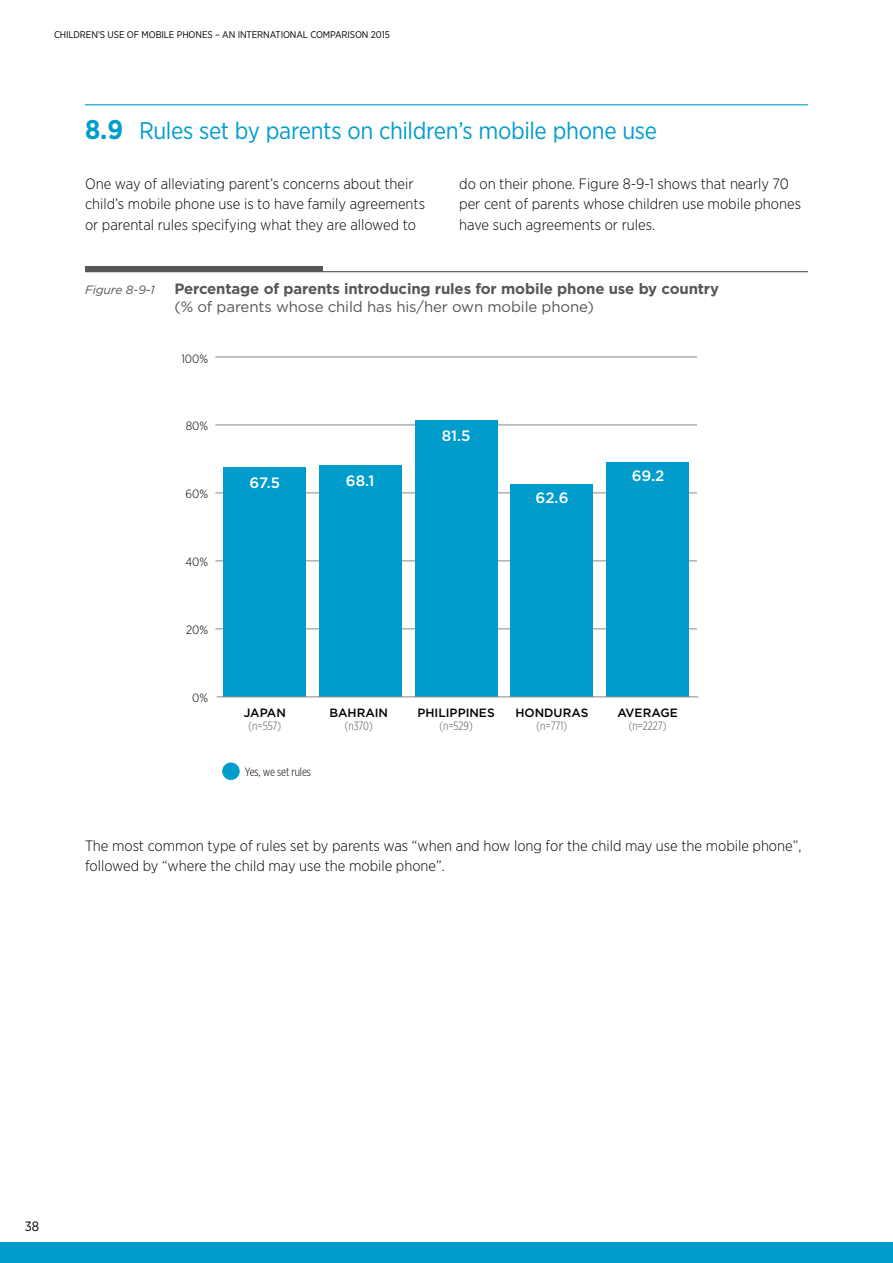
<style>
.page{position:relative;width:893px;height:1263px;background:#fff}
.page>*{position:absolute;margin:0;border:0;box-sizing:border-box;transform-origin:0 0}
.t1{font:24px "Gotham Narrow";letter-spacing:-.015em;color:#009dcc}
.t2{font:300 15px/20.2px "Gotham Narrow";color:#000}
.t3{font:700 15px "Gotham";letter-spacing:-.01em;color:#575756}
.t4{font:15px "Gotham";letter-spacing:-.01em;color:#575756}
.t5{font:500 15px "Gotham";color:#fff}
.t6{font:13.5px "Gotham Narrow";color:#000}
.t7{font:500 12px "Gotham";color:#000}
.t8{font:300 12px "Gotham X Narrow";letter-spacing:-.005em;color:#575756}
.t9{font:300 12px "Gotham Narrow";color:#000}
.t10{font:300 12px "Gotham X Narrow";letter-spacing:-.01em;color:#000}
.t11{font:italic 12px "Gotham";letter-spacing:-.01em;color:#575756}
.t12{font:9.75px "Gotham Narrow";letter-spacing:-.01em;color:#000}
.s1{font-weight:700;font-size:27px}
</style>
<div class="page">
<div style="left:0;top:1242px;width:893px;height:21px;background:#009dcc"></div>
<hr style="left:85px;top:104px;width:723px;height:1px;background:#009dcc">
<hr style="left:85px;top:271px;width:723px;height:1px;background:#575756">
<div style="left:85px;top:266px;width:238px;height:5px;background:#575756"></div>
<hr style="left:215px;top:628px;width:482px;height:1px;background:#878787">
<hr style="left:215px;top:560px;width:482px;height:1px;background:#878787">
<hr style="left:215px;top:492px;width:482px;height:1px;background:#878787">
<hr style="left:215px;top:425px;width:482px;height:1px;background:#878787">
<hr style="left:215px;top:357px;width:482px;height:1px;background:#878787">
<div style="left:224px;top:468px;width:82px;height:229px;background:#009dcc"></div>
<div style="left:319px;top:466px;width:83px;height:231px;background:#009dcc"></div>
<div style="left:415px;top:420px;width:82px;height:277px;background:#009dcc"></div>
<div style="left:510px;top:484px;width:83px;height:213px;background:#009dcc"></div>
<div style="left:606px;top:462px;width:83px;height:235px;background:#009dcc"></div>
<hr style="left:217px;top:696px;width:481px;height:1px;background:#878787">
<div style="left:222px;top:762px;width:18px;height:18px;background:#009dcc;border-radius:50%"></div>
<p class="t12" style="left:54px;top:28px;width:337px">CHILDREN’S USE OF MOBILE PHONES – AN INTERNATIONAL COMPARISON 2015</p>
<h1 class="t1" style="left:85px;top:116px;width:574px"><span class="s1">8.9</span> Rules set by parents on children’s mobile phone use</h1>
<p class="t2" style="left:85px;top:173px;width:341px">One way of alleviating parent’s concerns about their child’s mobile phone use is to have family agreements or parental rules specifying what they are allowed to</p>
<p class="t2" style="left:459px;top:173px;width:343px">do on their phone. Figure 8-9-1 shows that nearly 70 per cent of parents whose children use mobile phones have such agreements or rules.</p>
<p class="t11" style="left:85px;top:282px;width:71px">Figure 8-9-1</p>
<p class="t3" style="left:174px;top:278px;width:546px">Percentage of parents introducing rules for mobile phone use by country</p>
<p class="t4" style="left:174px;top:297px;width:421px">(% of parents whose child has his/her own mobile phone)</p>
<p class="t9" style="left:181px;top:351px;width:28px">100%</p>
<p class="t9" style="left:186px;top:419px;width:24px">80%</p>
<p class="t9" style="left:186px;top:487px;width:24px">60%</p>
<p class="t9" style="left:185px;top:555px;width:24px">40%</p>
<p class="t9" style="left:186px;top:623px;width:24px">20%</p>
<p class="t9" style="left:192px;top:691px;width:17px">0%</p>
<p class="t5" style="left:250px;top:473px;width:32px">67.5</p>
<p class="t5" style="left:346px;top:471px;width:30px">68.1</p>
<p class="t5" style="left:442px;top:425px;width:30px">81.5</p>
<p class="t5" style="left:536px;top:488px;width:34px">62.6</p>
<p class="t5" style="left:632px;top:466px;width:34px">69.2</p>
<p class="t7" style="left:244px;top:705px;width:44px">JAPAN</p>
<p class="t8" style="left:249px;top:719px;width:34px">(n=557)</p>
<p class="t10" style="left:245px;top:765px;width:68px">Yes, we set rules</p>
<p class="t7" style="left:329px;top:705px;width:60px">BAHRAIN</p>
<p class="t8" style="left:345px;top:719px;width:29px">(n370)</p>
<p class="t7" style="left:417px;top:705px;width:79px">PHILIPPINES</p>
<p class="t8" style="left:439px;top:719px;width:35px">(n=529)</p>
<p class="t7" style="left:515px;top:705px;width:74px">HONDURAS</p>
<p class="t8" style="left:537px;top:719px;width:32px">(n=771)</p>
<p class="t7" style="left:617px;top:705px;width:62px">AVERAGE</p>
<p class="t8" style="left:629px;top:719px;width:39px">(n=2227)</p>
<p class="t2" style="left:85px;top:835px;width:718px">The most common type of rules set by parents was “when and how long for the child may use the mobile phone”, followed by “where the child may use the mobile phone”.</p>
<p class="t6" style="left:25px;top:1218px;width:16px">38</p>
</div>
